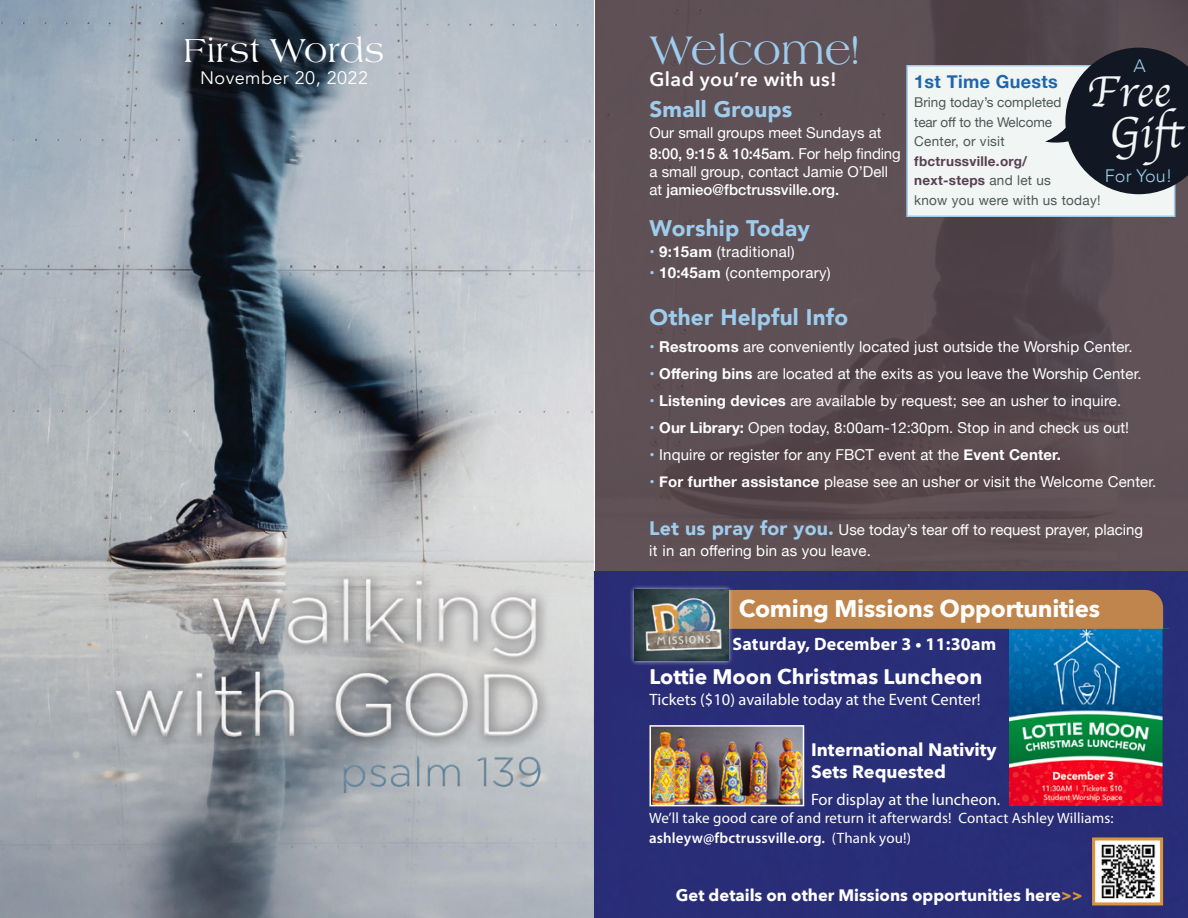
<style>
.page{position:relative;width:1188px;height:918px;background:#fff}
.page>*{position:absolute;margin:0;border:0;box-sizing:border-box;transform-origin:0 0}
.t1{font:45.15px "Apple Chancery";color:#f3f6f6}
.t2{font:36px "Americana Font";letter-spacing:.025em;color:#9ecced}
.t3{font:30px "Americana Font";letter-spacing:.025em;color:#fff}
.half_tab{font:700 24px "Avenir Next";letter-spacing:-.01em;color:#fff}
.t4{font:900 22.5px "Avenir";letter-spacing:.01em;color:#9ecced}
.t5{font:700 21px "Avenir Next";color:#fff}
.t6{font:600 19.5px "Avenir Next";letter-spacing:.02em;color:#fff}
.t7{font:700 18px "Avenir Next";color:#fff}
.half_tab-2{font:700 18px "Myriad Pro";letter-spacing:.01em;color:#fff}
.t8{font:18px "Avenir";letter-spacing:.025em;color:#fff}
.t9{font:700 18px "Helvetica Neue";letter-spacing:.02em;color:#1f65aa}
.t10{font:300 18px "Avenir";color:#9ecced}
.half_tab-3{font:16.5px "Myriad Pro";color:#fff}
.t11{font:700 16.5px "Avenir Next";color:#fff}
.t12{font:15px "Helvetica Neue";letter-spacing:.01em;color:#fff}
.half_tab-4{font:15px/19.8px "Myriad Pro";letter-spacing:.01em;color:#fff}
.t13{font:500 15px "Helvetica Neue";color:#fff}
.t14{font:13.5px "Helvetica Neue";color:#4d5755}
.t15{font:13.5px "Helvetica Neue";letter-spacing:.02em;color:#4d5755}
.t16{font:700 13.5px "Helvetica Neue";letter-spacing:.02em;color:#573f51}
.s1{font-weight:400;color:#4d5755}
.s2{font-weight:400}
.s3{font-weight:700;color:#9ecced}
.s4{font-weight:700}
.s5{font-family:"Avenir";font-weight:900;font-size:19.5px;color:#9ecced}
.s6{font-weight:600}
.s7{color:#d9953e}
</style>
<div class="page">
<img style="left:0;top:0;width:594px;height:918px">
<div style="left:595px;top:0;width:593px;height:586px;background:linear-gradient(to right,#5d4f54,#574a4f)"></div>
<div style="left:906px;top:65px;width:269px;height:152px;background:#f1f6f5;border:2px solid #9ecced"></div>
<svg style="left:1042px;top:48px;width:146px;height:146px"></svg>
<div style="left:593px;top:572px;width:595px;height:346px;background:#292d77"></div>
<img style="left:1096px;top:841px;width:63px;height:60px">
<div style="left:1092px;top:837px;width:71px;height:68px;border:3px solid #d9953e"></div>
<img style="left:653px;top:728px;width:148px;height:75px">
<div style="left:650px;top:725px;width:154px;height:81px;border:2px solid #fff"></div>
<img style="left:1009px;top:629px;width:160px;height:176px">
<div style="left:734px;top:590px;width:429px;height:39px;background:#bf854c"></div>
<div style="left:629px;top:584px;width:105px;height:82px;background:#fff;opacity:.75"></div>
<img style="left:635px;top:590px;width:94px;height:71px">
<p class="t3" style="left:184px;top:30px;width:202px">First Words</p>
<p class="t8" style="left:200px;top:67px;width:169px">November 20, 2022</p>
<p class="t2" style="left:650px;top:26px;width:210px">Welcome!</p>
<p class="t6" style="left:650px;top:63px;width:189px">Glad you’re with us!</p>
<p class="t9" style="left:914px;top:67px;width:145px">1st Time Guests</p>
<p class="t14" style="left:914px;top:93px;width:149px">Bring today’s completed</p>
<p class="t14" style="left:914px;top:112px;width:139px">tear off to the Welcome</p>
<p class="t15" style="left:914px;top:132px;width:92px">Center, or visit</p>
<p class="t16" style="left:914px;top:150px;width:114px">fbctrussville.org/</p>
<p class="t16" style="left:914px;top:170px;width:138px">next-steps <span class="s1">and let us</span></p>
<p class="t15" style="left:914px;top:190px;width:188px">know you were with us today!</p>
<p class="t10" style="left:1133px;top:55px;width:14px">A</p>
<p class="t1" style="left:1087px;top:55px;width:85px">Free</p>
<p class="t1" style="left:1109px;top:96px;width:75px">Gift</p>
<p class="t4" style="left:650px;top:90px;width:144px">Small Groups</p>
<p class="t12" style="left:650px;top:122px;width:234px">Our small groups meet Sundays at</p>
<p class="t13" style="left:650px;top:142px;width:253px">8:00, 9:15 &amp; 10:45am<span class="s2">. For help finding</span></p>
<p class="t12" style="left:650px;top:161px;width:240px">a small group, contact Jamie O’Dell</p>
<p class="t13" style="left:650px;top:178px;width:191px"><span class="s2">at</span> jamieo@fbctrussville.org.</p>
<p class="t4" style="left:650px;top:209px;width:162px">Worship Today</p>
<p class="t12" style="left:650px;top:241px;width:147px"><span class="s3">•</span> <span class="s4">9:15am</span> (traditional)</p>
<p class="t12" style="left:650px;top:262px;width:183px"><span class="s3">•</span> <span class="s4">10:45am</span> (contemporary)</p>
<p class="t10" style="left:1105px;top:165px;width:69px">For You!</p>
<p class="t4" style="left:650px;top:298px;width:200px">Other Helpful Info</p>
<p class="t12" style="left:650px;top:336px;width:485px"><span class="s3">•</span> <span class="s4">Restrooms</span> are conveniently located just outside the Worship Center.</p>
<p class="t12" style="left:650px;top:363px;width:494px"><span class="s3">•</span> <span class="s4">Offering bins</span> are located at the exits as you leave the Worship Center.</p>
<p class="t12" style="left:650px;top:390px;width:473px"><span class="s3">•</span> <span class="s4">Listening devices</span> are available by request; see an usher to inquire.</p>
<p class="t12" style="left:650px;top:417px;width:481px"><span class="s3">•</span> <span class="s4">Our Library:</span> Open today, 8:00am-12:30pm. Stop in and check us out!</p>
<p class="t12" style="left:650px;top:444px;width:413px"><span class="s3">•</span> Inquire or register for any FBCT event at the <span class="s4">Event Center.</span></p>
<p class="t12" style="left:650px;top:471px;width:508px"><span class="s3">•</span> <span class="s4">For further assistance</span> please see an usher or visit the Welcome Center.</p>
<p class="t12" style="left:649px;top:518px;width:496px"><span class="s5">Let us pray for you.</span> Use today’s tear off to request prayer, placing</p>
<p class="t12" style="left:649px;top:539px;width:223px">it in an offering bin as you leave.</p>
<p class="half_tab" style="left:739px;top:588px;width:363px">Coming Missions Opportunities</p>
<p class="half_tab-2" style="left:732px;top:633px;width:265px">Saturday, December 3 • 11:30am</p>
<p class="t5" style="left:650px;top:659px;width:334px">Lottie Moon Christmas Luncheon</p>
<p class="half_tab-3" style="left:650px;top:689px;width:333px">Tickets ($10) available today at the Event Center!</p>
<p class="t7" style="left:811px;top:734px;width:187px">International Nativity</p>
<p class="t7" style="left:811px;top:756px;width:136px">Sets Requested</p>
<p class="half_tab-3" style="left:811px;top:789px;width:191px">For display at the luncheon.</p>
<p class="half_tab-4" style="left:649px;top:808px;width:466px">We’ll take good care of and return it afterwards! Contact Ashley Williams: <span class="s6">ashleyw@fbctrussville.org.</span> (Thank you!)</p>
<p class="t11" style="left:676px;top:881px;width:408px">Get details on other Missions opportunities here<span class="s7">&gt;&gt;</span></p>
</div>
